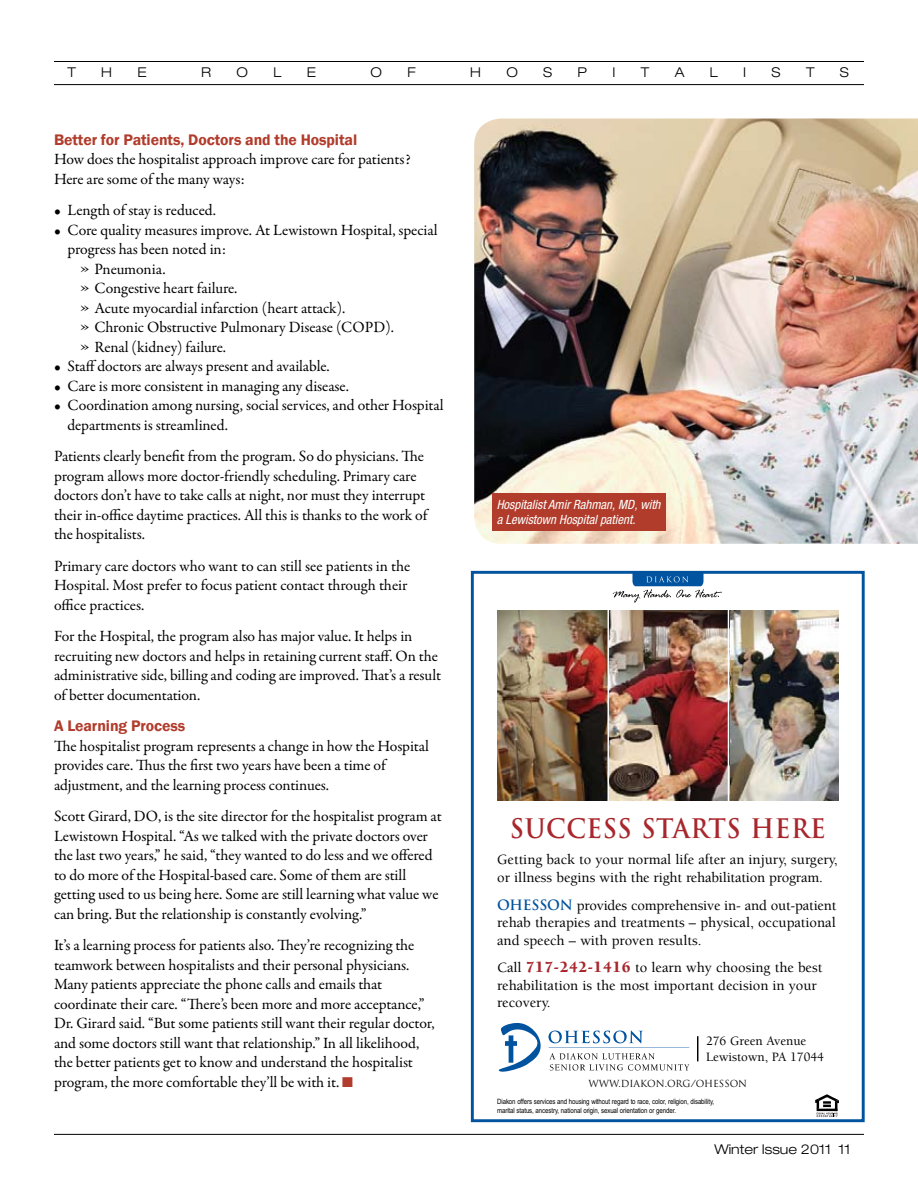
<style>
.page{position:relative;width:918px;height:1188px;background:#fff}
.page>*{position:absolute;margin:0;border:0;box-sizing:border-box;transform-origin:0 0}
.t1{font:700 26.25px "Trajan";letter-spacing:.02em;color:#a7272d;scale:.94 1}
.t2{font:15.75px/19.5px "Garamond Premr Pro";letter-spacing:-.01em;color:#000}
.t3{font:600 15.75px "Franklin Gothic";letter-spacing:-.005em;color:#b13c2b}
.t4{font:500 14.55px/17.5px "Berkeley";color:#000}
.t5{font:300 expanded 13.5px "Helvetica Neue";color:#000}
.t6{font:500 13.2px/16px "Berkeley";color:#000}
.t7{font:italic condensed 12.75px/15px "Helvetica Neue";color:#fff}
.t8{font:9.45px "Trajan";color:#000}
.t9{font:7.35px/8.7px "Arial Narrow";letter-spacing:-.015em;color:#000}
.s1{color:#b13c2b}
.s2{font-family:"Trajan";font-weight:700;font-size:13.8px;color:#00539f}
.s3{font-weight:900;font-size:16.05px;color:#a7272d}
</style>
<div class="page">
<hr style="left:54px;top:61px;width:810px;height:1px;background:#000">
<hr style="left:54px;top:84px;width:810px;height:1px;background:#000">
<hr style="left:54px;top:1134px;width:810px;height:1px;background:#000">
<img style="left:470px;top:570px;width:395px;height:553px">
<img style="left:474px;top:118px;width:444px;height:426px">
<div style="left:492px;top:493px;width:174px;height:37px;background:#b13c2b"></div>
<p class="t5" style="left:67px;top:64px;width:28px">THE</p>
<p class="t5" style="left:201px;top:64px;width:30px">ROLE</p>
<p class="t5" style="left:371px;top:64px;width:24px">OF</p>
<p class="t5" style="left:470px;top:64px;width:33px">HOSPITALISTS</p>
<p class="t3" style="left:54px;top:130px;width:305px">Better for Patients, Doctors and the Hospital</p>
<p class="t2" style="left:54px;top:150px;width:358px">How does the hospitalist approach improve care for patients?<br>Here are some of the many ways:</p>
<p class="t2" style="left:54px;top:201px;width:164px">• Length of stay is reduced.</p>
<p class="t2" style="left:54px;top:221px;width:385px">• Core quality measures improve. At Lewistown Hospital, special</p>
<p class="t2" style="left:67px;top:240px;width:160px">progress has been noted in:</p>
<p class="t2" style="left:79px;top:260px;width:88px">» Pneumonia.</p>
<p class="t2" style="left:79px;top:279px;width:160px">» Congestive heart failure.</p>
<p class="t2" style="left:79px;top:299px;width:267px">» Acute myocardial infarction (heart attack).</p>
<p class="t2" style="left:79px;top:318px;width:316px">» Chronic Obstructive Pulmonary Disease (COPD).</p>
<p class="t2" style="left:79px;top:338px;width:148px">» Renal (kidney) failure.</p>
<p class="t2" style="left:54px;top:357px;width:277px">• Staffdoctors are always present and available.</p>
<p class="t2" style="left:54px;top:377px;width:296px">• Care is more consistent in managing any disease.</p>
<p class="t2" style="left:67px;top:396px;width:378px;text-indent:-13px">• Coordination among nursing, social services, and other Hospital departments is streamlined.</p>
<p class="t2" style="left:54px;top:447px;width:375px">Patients clearly benefit from the program. So do physicians. The program allows more doctor-friendly scheduling. Primary care doctors don’t have to take calls at night, nor must they interrupt their in-office daytime practices. All this is thanks to the work of the hospitalists.</p>
<p class="t2" style="left:54px;top:557px;width:358px">Primary care doctors who want to can still see patients in the<br>Hospital. Most prefer to focus patient contact through their office practices.</p>
<p class="t2" style="left:54px;top:627px;width:389px">For the Hospital, the program also has major value. It helps in recruiting new doctors and helps in retaining current staff. On the administrative side, billing and coding are improved. That’s a result of better documentation.</p>
<p class="t3" style="left:54px;top:716px;width:133px">A Learning Process</p>
<p class="t2" style="left:54px;top:737px;width:376px">The hospitalist program represents a change in how the Hospital provides care. Thus the first two years have been a time of adjustment, and the learning process continues.</p>
<p class="t2" style="left:54px;top:807px;width:389px">Scott Girard, DO, is the site director for the hospitalist program at Lewistown Hospital. “As we talked with the private doctors over the last two years,” he said, “they wanted to do less and we offered to do more of the Hospital-based care. Some of them are still getting used to us being here. Some are still learning what value we can bring. But the relationship is constantly evolving.”</p>
<p class="t2" style="left:54px;top:936px;width:382px">It’s a learning process for patients also. They’re recognizing the teamwork between hospitalists and their personal physicians.<br>Many patients appreciate the phone calls and emails that coordinate their care. “There’s been more and more acceptance,” Dr. Girard said. “But some patients still want their regular doctor, and some doctors still want that relationship.” In all likelihood, the better patients get to know and understand the hospitalist program, the more comfortable they’ll be with it. <span class="s1">■</span></p>
<p class="t7" style="left:497px;top:497px;width:165px">Hospitalist Amir Rahman, MD, with a Lewistown Hospital patient.</p>
<h1 class="t1" style="left:510px;top:812px;width:337px">SUCCESS STARTS HERE</h1>
<p class="t4" style="left:497px;top:851px;width:342px">Getting back to your normal life after an injury, surgery, or illness begins with the right rehabilitation program.</p>
<p class="t4" style="left:497px;top:897px;width:341px;text-align:justify"><span class="s2">OHESSON</span> provides comprehensive in- and out-patient rehab therapies and treatments – physical, occupational and speech – with proven results.</p>
<p class="t4" style="left:497px;top:959px;width:327px">Call <span class="s3">717-242-1416</span> to learn why choosing the best rehabilitation is the most important decision in your recovery.</p>
<p class="t6" style="left:706px;top:1033px;width:119px">276 Green Avenue<br>Lewistown, PA 17044</p>
<p class="t8" style="left:588px;top:1078px;width:160px">WWW.DIAKON.ORG/OHESSON</p>
<p class="t9" style="left:497px;top:1097px;width:219px">Diakon offers services and housing without regard to race, color, religion, disability, marital status, ancestry, national origin, sexual orientation or gender.</p>
<p class="t5" style="left:714px;top:1141px;width:138px">WINTER ISSUE 2011 11</p>
</div>
